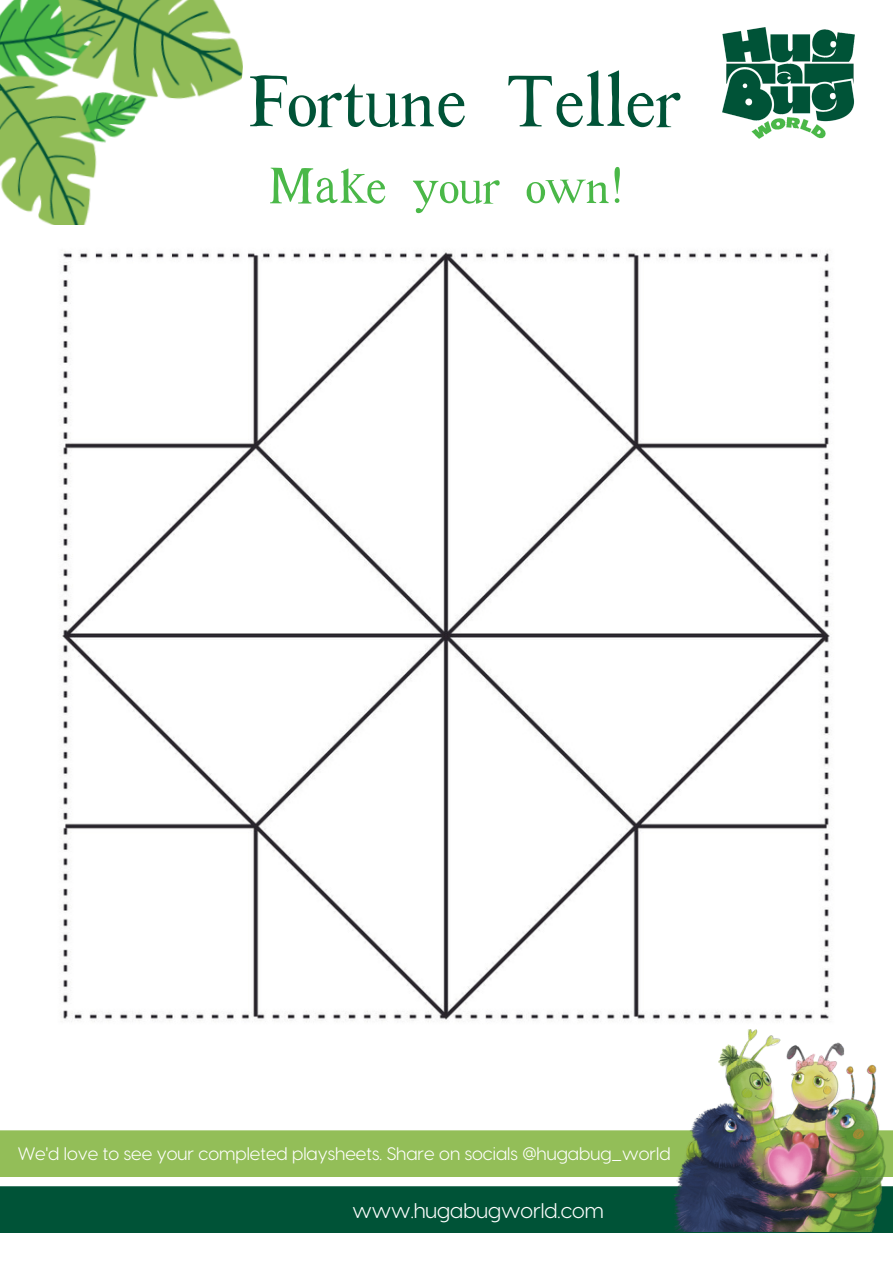
<style>
.page{position:relative;width:893px;height:1264px;background:#fff}
.page>*{position:absolute;margin:0;border:0;box-sizing:border-box;transform-origin:0 0}
.t1{font:78.15px "Toms New Roman";color:#005337}
.t2{font:53.25px "Toms New Roman";color:#4ab848}
.t3{font:21px "Visby CF";color:#fff}
.t4{font:18px "Visby CF";color:#fff}
</style>
<div class="page">
<img style="left:0;top:0;width:243px;height:225px">
<img style="left:722px;top:28px;width:132px;height:110px">
<div style="left:0;top:1186px;width:892px;height:46px;background:#005337"></div>
<div style="left:0;top:1130px;width:892px;height:47px;background:#93be58"></div>
<img style="left:60px;top:251px;width:770px;height:771px">
<img style="left:669px;top:1029px;width:217px;height:202px">
<p class="t1" style="left:248px;top:45px;width:433px">Fortune Teller</p>
<p class="t2" style="left:269px;top:147px;width:355px">Make your own!</p>
<p class="t4" style="left:18px;top:1141px;width:654px">We'd love to see your completed playsheets. Share on socials @hugabug_world</p>
<p class="t3" style="left:352px;top:1196px;width:252px">www.hugabugworld.com</p>
</div>
